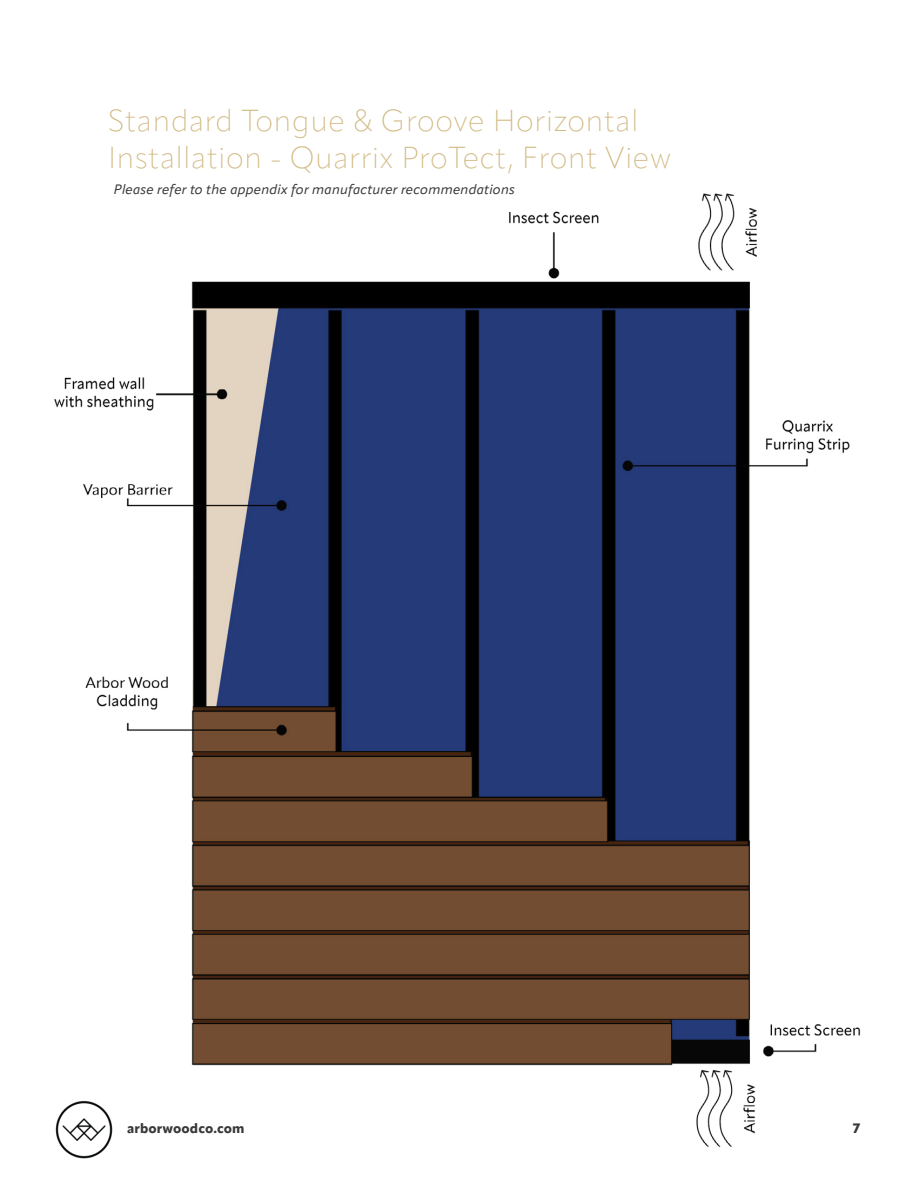
<style>
.page{position:relative;width:918px;height:1188px;background:#fff}
.page>*{position:absolute;margin:0;border:0;box-sizing:border-box;transform-origin:0 0}
.t1{font:200 30px/37.5px "Apparat";letter-spacing:.025em;color:#d1b982}
.t2{font:italic 13.5px "Apparat";letter-spacing:.01em;color:#38393b}
.t3{font:800 13.5px "Apparat";letter-spacing:.01em;color:#38393b}
</style>
<div class="page">
<img style="left:54px;top:193px;width:807px;height:966px">
<p class="t1" style="left:108px;top:102px;width:565px">Standard Tongue &amp; Groove Horizontal<br>Installation - Quarrix ProTect, Front View</p>
<p class="t2" style="left:114px;top:181px;width:403px">Please refer to the appendix for manufacturer recommendations</p>
<p class="t3" style="left:127px;top:1120px;width:119px">arborwoodco.com</p>
<p class="t3" style="left:853px;top:1120px;width:8px">7</p>
</div>
